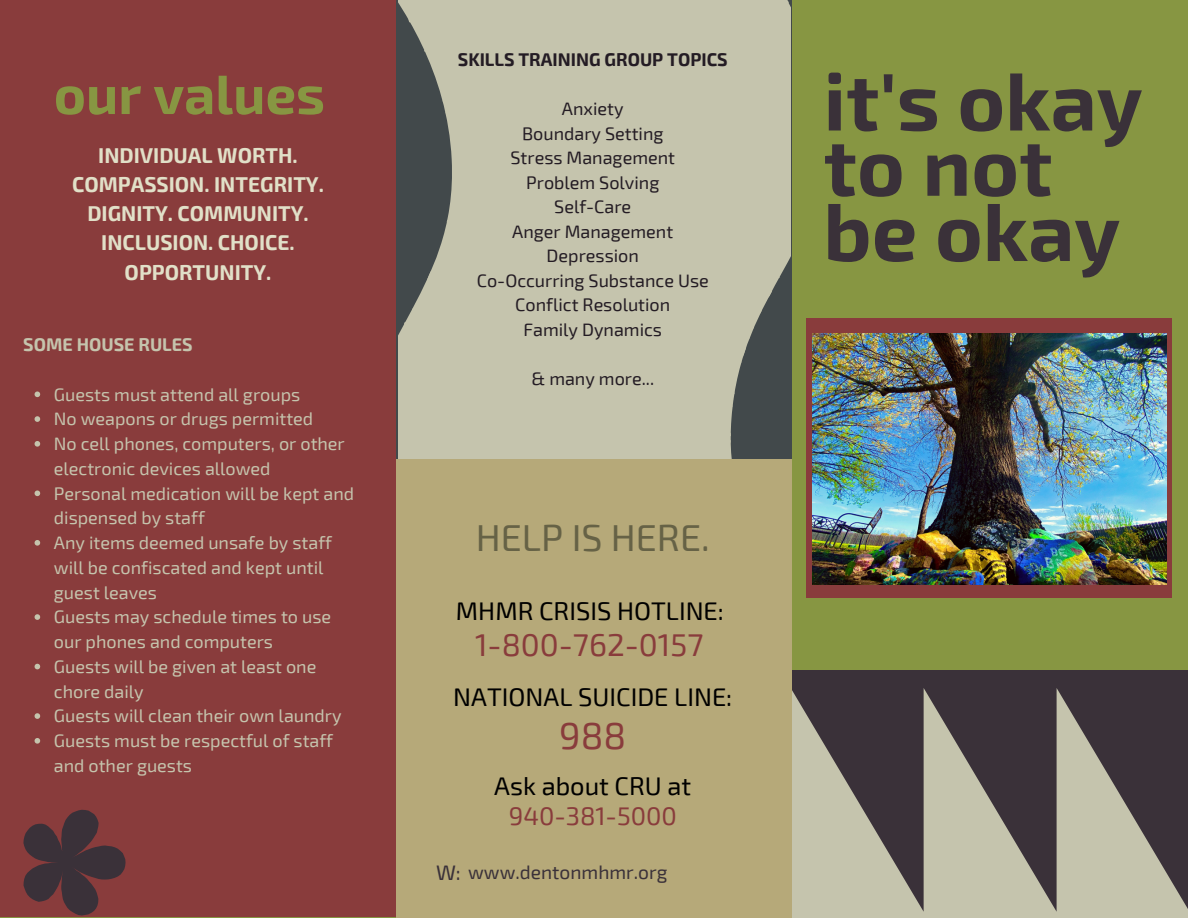
<style>
.page{position:relative;width:1188px;height:918px;background:#879642}
.page>*{position:absolute;margin:0;border:0;box-sizing:border-box;transform-origin:0 0}
.t1{font:700 81.45px/65.2px "Exo 2";color:#3a3139}
.t2{font:700 54.75px "Exo 2";color:#879642}
.t3{font:37.5px "Exo 2";color:#666246}
.t4{font:37.5px "Exo 2";color:#893c3c}
.t5{font:31.5px "Exo 2";color:#893c3c}
.t6{font:25.5px "Exo 2";color:#000}
.t7{font:25.5px "Exo 2";color:#893c3c}
.t8{font:700 21px/29.2px "Exo 2";color:#e1e0c8;text-align:center}
.t9{font:19.2px "Exo 2";color:#3a3139}
.t10{font:18px/24.8px "Exo 2";color:#c5c4ad}
.t11{font:18px/24.5px "Exo 2";color:#241c24;text-align:center}
.t12{font:700 18px "Exo 2";color:#241c24}
.t13{font:700 18px "Exo 2";color:#c5c4ad}
.s1{font-size:21px}
</style>
<div class="page">
<div style="left:790px;top:670px;width:398px;height:245px;background:#3a3139"></div>
<svg style="left:792px;top:688px;width:396px;height:230px;fill:#c5c4ad"></svg>
<svg style="left:399px;top:0;width:391px;height:459px;background:#b6b6a2"></svg>
<div style="left:0;top:0;width:396px;height:917px;background:#893c3c"></div>
<svg style="left:23px;top:810px;width:103px;height:106px"></svg>
<div style="left:396px;top:459px;width:396px;height:459px;background:#b6a979"></div>
<svg style="left:35px;top:392px;width:5px;height:5px"></svg>
<svg style="left:35px;top:416px;width:5px;height:6px"></svg>
<svg style="left:35px;top:441px;width:5px;height:6px"></svg>
<svg style="left:35px;top:490px;width:5px;height:6px"></svg>
<svg style="left:35px;top:540px;width:5px;height:6px"></svg>
<svg style="left:35px;top:614px;width:5px;height:6px"></svg>
<svg style="left:35px;top:664px;width:5px;height:5px"></svg>
<svg style="left:35px;top:713px;width:5px;height:6px"></svg>
<svg style="left:35px;top:738px;width:5px;height:6px"></svg>
<div style="left:806px;top:318px;width:366px;height:280px;background:#893c3c"></div>
<img style="left:812px;top:333px;width:355px;height:251px">
<h2 class="t2" style="left:54px;top:59px;width:273px">our values</h2>
<p class="t8" style="left:72px;top:139px;width:253px">INDIVIDUAL WORTH.<br>COMPASSION. INTEGRITY.<br>DIGNITY. COMMUNITY.<br>INCLUSION. CHOICE.<br>OPPORTUNITY.</p>
<p class="t13" style="left:23px;top:333px;width:171px">SOME HOUSE RULES</p>
<p class="t10" style="left:54px;top:381px;width:302px">Guests must attend all groups<br>No weapons or drugs permitted<br>No cell phones, computers, or other electronic devices allowed<br>Personal medication will be kept and dispensed by staff<br>Any items deemed unsafe by staff will be confiscated and kept until guest leaves<br>Guests may schedule times to use our phones and computers<br>Guests will be given at least one chore daily<br>Guests will clean their own laundry<br>Guests must be respectful of staff and other guests</p>
<p class="t12" style="left:458px;top:48px;width:271px">SKILLS TRAINING GROUP TOPICS</p>
<p class="t11" style="left:477px;top:96px;width:234px">Anxiety<br>Boundary Setting<br>Stress Management<br>Problem Solving<br>Self-Care<br>Anger Management<br>Depression<br>Co-Occurring Substance Use<br>Conflict Resolution<br>Family Dynamics</p>
<p class="t11" style="left:531px;top:366px;width:124px">&amp; many more...</p>
<h3 class="t3" style="left:476px;top:514px;width:235px">HELP IS HERE.</h3>
<h3 class="t6" style="left:456px;top:595px;width:269px">MHMR CRISIS HOTLINE:</h3>
<h3 class="t5" style="left:475px;top:625px;width:230px">1-800-762-0157</h3>
<h3 class="t6" style="left:453px;top:681px;width:280px">NATIONAL SUICIDE LINE:</h3>
<h3 class="t4" style="left:559px;top:712px;width:68px">988</h3>
<h3 class="t6" style="left:494px;top:770px;width:199px">Ask about CRU at</h3>
<h3 class="t7" style="left:509px;top:800px;width:170px">940-381-5000</h3>
<p class="t9" style="left:436px;top:860px;width:233px"><span class="s1">W:</span> www.dentonmhmr.org</p>
<h1 class="t1" style="left:824px;top:64px;width:321px">it's okay to not be okay</h1>
</div>
